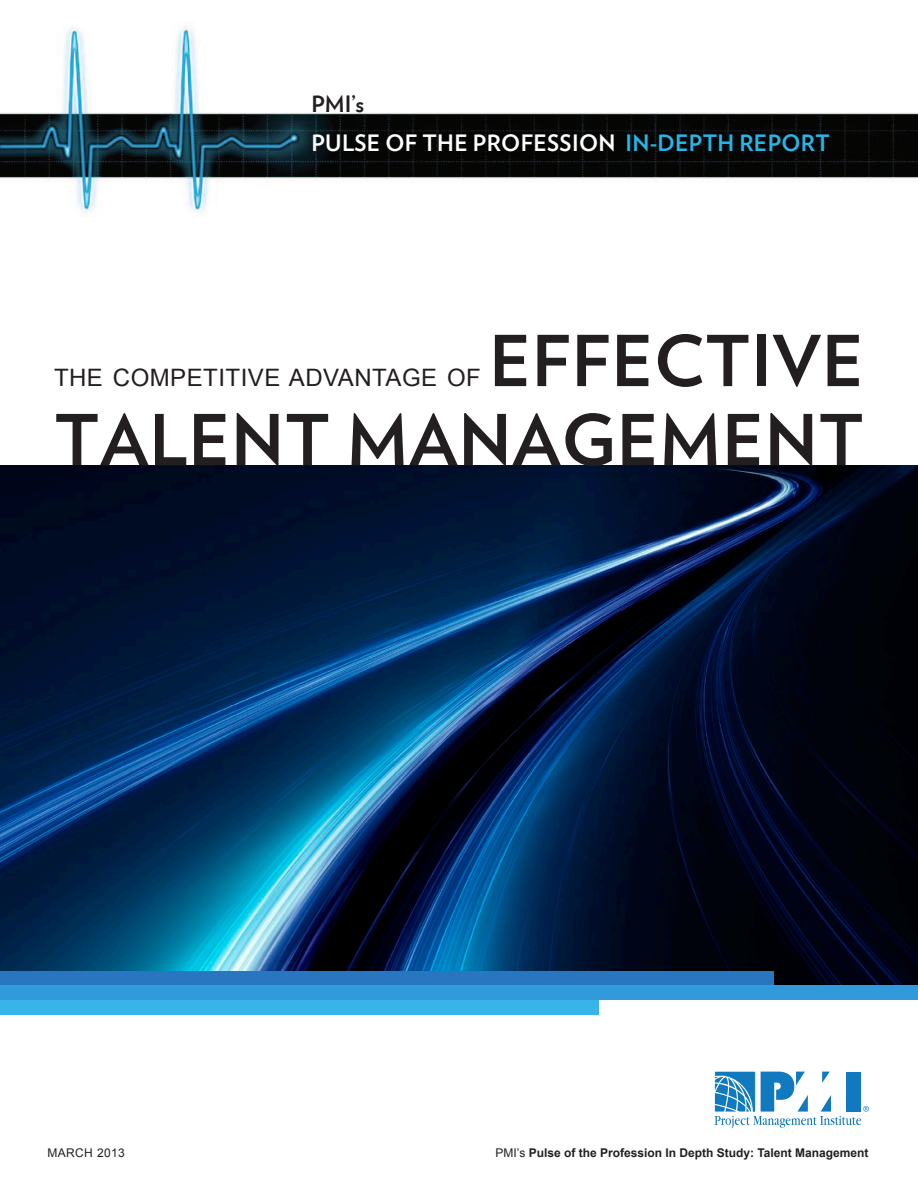
<style>
.page{position:relative;width:918px;height:1188px;background:#fff}
.page>*{position:absolute;margin:0;border:0;box-sizing:border-box;transform-origin:0 0}
.t1{font:700 105px "Bliss 2";letter-spacing:-.04em;color:#040503}
.t2{font:700 70.05px "Verlag";letter-spacing:.015em;color:#231f20}
.t3{font:24px "Arial";letter-spacing:.02em;color:#231f20}
.t4{font:700 22.5px/38.4px "Verlag";letter-spacing:.015em;color:#fff}
.t5{font:700 12px "Arial";color:#231f20}
.t6{font:12px "Arial";letter-spacing:.03em;color:#231f20}
.s1{color:#231f20}
.s2{color:#26b6ea}
.s3{font-weight:400}
</style>
<div class="page">
<img style="left:0;top:465px;width:918px;height:521px">
<div style="left:0;top:971px;width:773px;height:15px;background:#2976c0"></div>
<div style="left:0;top:1000px;width:598px;height:15px;background:#38b4e8"></div>
<div style="left:0;top:986px;width:918px;height:14px;background:#309ada"></div>
<svg style="left:715px;top:1072px;width:154px;height:56px"></svg>
<img style="left:754px;top:112px;width:164px;height:67px">
<img style="left:0;top:26px;width:754px;height:187px">
<p class="t4" style="left:311px;top:84px;width:520px"><span class="s1">PMI’S<br></span>PULSE OF THE PROFESSION <span class="s2">IN-DEPTH REPORT</span></p>
<p class="t2" style="left:489px;top:306px;width:376px">EFFECTIVE</p>
<h1 class="t1" style="left:20px;top:395px;width:804px">ORGANIZATI ONAL</h1>
<p class="t3" style="left:54px;top:362px;width:428px">THE COMPETITIVE ADVANTAGE OF</p>
<h1 class="t1" style="left:34px;top:391px;width:804px">ORGANIZATI ONAL</h1>
<p class="t2" style="left:55px;top:385px;width:811px">TALENT MANAGEMENT</p>
<p class="t6" style="left:48px;top:1145px;width:79px">MARCH 2013</p>
<p class="t5" style="left:496px;top:1145px;width:374px"><span class="s3">PMI ’S</span> Pulse of the Profession In Depth Study: Talent Management</p>
</div>
